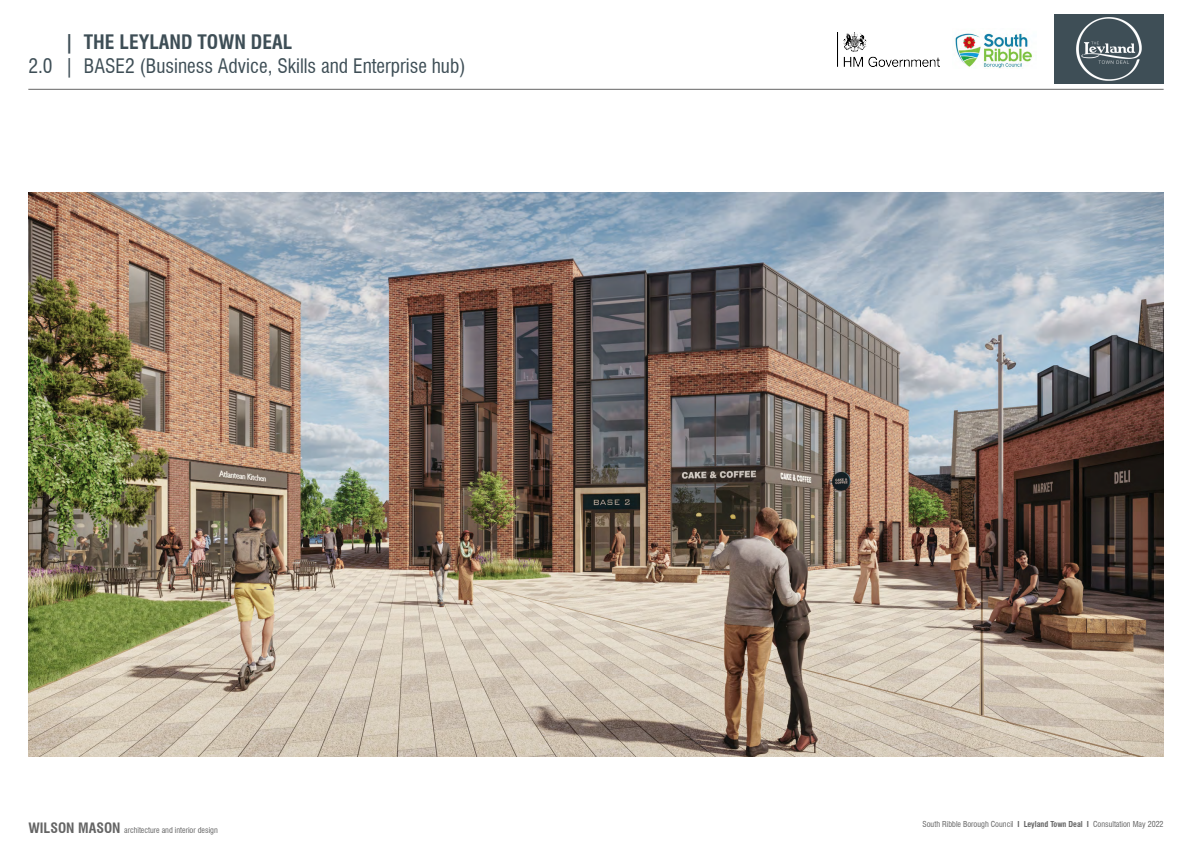
<style>
.page{position:relative;width:1192px;height:842px;background:#fff}
.page>*{position:absolute;margin:0;border:0;box-sizing:border-box;transform-origin:0 0}
.t1{font:condensed 19.5px "Swiss 721 BT";color:#3e4e56}
.t2{font:700 condensed 19.5px "Swiss 721 BT";color:#3e4e56}
.t3{font:condensed 8px "Swiss 721 BT";color:#646464}
.s1{font-weight:700;font-size:14px}
.s2{font-weight:700}
</style>
<div class="page">
<hr style="left:28px;top:89px;width:1136px;height:1px;background:#646464">
<img style="left:954px;top:33px;width:78px;height:35px">
<div style="left:1054px;top:14px;width:110px;height:70px;background:#3e4e56"></div>
<img style="left:1077px;top:17px;width:64px;height:64px">
<img style="left:837px;top:33px;width:102px;height:34px">
<img style="left:28px;top:192px;width:1135px;height:564px">
<h1 class="t2" style="left:64px;top:34px;width:229px">| THE LEYLAND TOWN DEAL</h1>
<h1 class="t1" style="left:28px;top:58px;width:439px">2.0 | BASE2 (Business Advice, Skills and Enterprise hub)</h1>
<p class="t3" style="left:28px;top:827px;width:191px"><span class="s1">WILSON MASON</span> architecture and interior design</p>
<p class="t3" style="left:922px;top:821px;width:243px">South Ribble Borough Council <span class="s2">I Leyland Town Deal I</span> Consultation May 2022</p>
</div>
